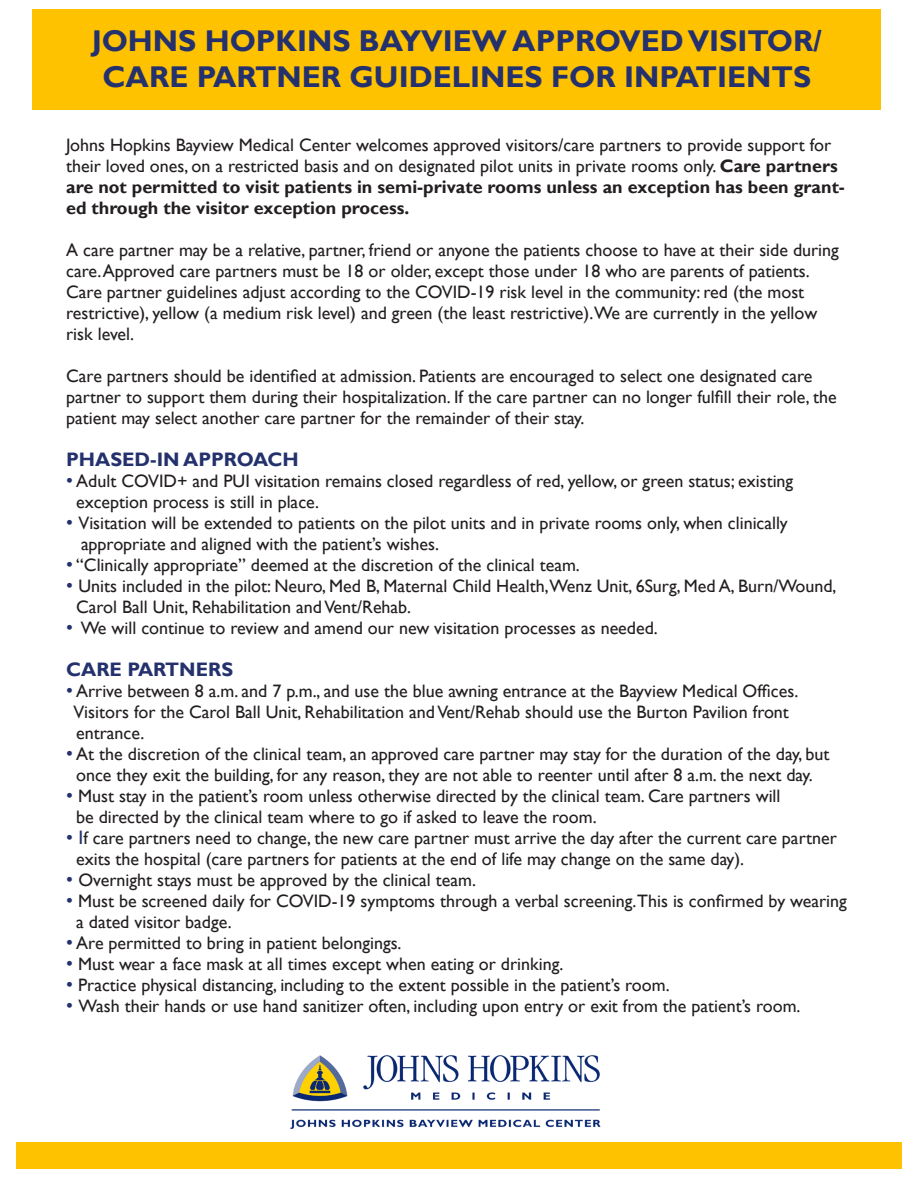
<style>
.page{position:relative;width:918px;height:1188px;background:#fff}
.page>*{position:absolute;margin:0;border:0;box-sizing:border-box;transform-origin:0 0}
.t1{font:700 30px "Gill Sans";color:#24316d}
.t2{font:700 19.5px "Gill Sans";color:#24316d}
.t3{font:18px/21px "Gill Sans";color:#231f20}
.s1{font-weight:700}
.s2{font-size:19.5px;color:#24316d}
</style>
<div class="page">
<div style="left:32px;top:10px;width:849px;height:100px;background:#fec200"></div>
<img style="left:290px;top:1055px;width:311px;height:74px">
<div style="left:16px;top:1142px;width:886px;height:27px;background:#fec200"></div>
<p class="t1" style="left:92px;top:23px;width:732px">JOHNS HOPKINS BAYVIEW APPROVED VISITOR/</p>
<p class="t1" style="left:102px;top:59px;width:710px">CARE PARTNER GUIDELINES FOR INPATIENTS</p>
<p class="t3" style="left:66px;top:135px;width:780px">Johns Hopkins Bayview Medical Center welcomes approved visitors/care partners to provide support for their loved ones, on a restricted basis and on designated pilot units in private rooms only. <span class="s1">Care partners are not permitted to visit patients in semi-private rooms unless an exception has been grant&shy;ed through the visitor exception process.</span></p>
<p class="t3" style="left:66px;top:240px;width:774px">A care partner may be a relative, partner, friend or anyone the patients choose to have at their side during care. Approved care partners must be 18 or older, except those under 18 who are parents of patients.<br>Care partner guidelines adjust according to the COVID-19 risk level in the community: red (the most restrictive), yellow (a medium risk level) and green (the least restrictive).We are currently in the yellow risk level.</p>
<p class="t3" style="left:66px;top:366px;width:772px">Care partners should be identified at admission. Patients are encouraged to select one designated care partner to support them during their hospitalization. If the care partner can no longer fulfill their role, the patient may select another care partner for the remainder of their stay.</p>
<p class="t2" style="left:66px;top:448px;width:234px">PHASED-IN APPROACH</p>
<p class="t3" style="left:76px;top:471px;width:719px;text-indent:-10px"><span class="s2">•</span> Adult COVID+ and PUI visitation remains closed regardless of red, yellow, or green status; existing exception process is still in place.</p>
<p class="t3" style="left:81px;top:513px;width:708px;text-indent:-15px"><span class="s2">•</span> Visitation will be extended to patients on the pilot units and in private rooms only, when clinically appropriate and aligned with the patient’s wishes.</p>
<p class="t3" style="left:66px;top:555px;width:515px"><span class="s2">•</span> “Clinically appropriate” deemed at the discretion of the clinical team.</p>
<p class="t3" style="left:76px;top:576px;width:762px;text-indent:-10px"><span class="s2">•</span> Units included in the pilot: Neuro, Med B, Maternal Child Health,Wenz Unit, 6Surg, Med A, Burn/Wound,<br>Carol Ball Unit, Rehabilitation and Vent/Rehab.</p>
<p class="t3" style="left:66px;top:618px;width:593px"><span class="s2">•</span> We will continue to review and amend our new visitation processes as needed.</p>
<p class="t2" style="left:66px;top:658px;width:168px">CARE PARTNERS</p>
<p class="t3" style="left:73px;top:681px;width:726px;text-indent:-7px"><span class="s2">•</span> Arrive between 8 a.m. and 7 p.m., and use the blue awning entrance at the Bayview Medical Offices.<br>Visitors for the Carol Ball Unit, Rehabilitation and Vent/Rehab should use the Burton Pavilion front entrance.</p>
<p class="t3" style="left:66px;top:744px;width:765px;text-align:center"><span class="s2">•</span> At the discretion of the clinical team, an approved care partner may stay for the duration of the day, but once they exit the building, for any reason, they are not able to reenter until after 8 a.m. the next day.</p>
<p class="t3" style="left:76px;top:786px;width:706px;text-indent:-10px"><span class="s2">•</span> Must stay in the patient’s room unless otherwise directed by the clinical team. Care partners will be directed by the clinical team where to go if asked to leave the room.</p>
<p class="t3" style="left:76px;top:828px;width:762px;text-indent:-10px"><span class="s2">• I</span>f care partners need to change, the new care partner must arrive the day after the current care partner exits the hospital (care partners for patients at the end of life may change on the same day).</p>
<p class="t3" style="left:66px;top:870px;width:411px"><span class="s2">•</span> Overnight stays must be approved by the clinical team.</p>
<p class="t3" style="left:76px;top:891px;width:772px;text-indent:-10px"><span class="s2">•</span> Must be screened daily for COVID-19 symptoms through a verbal screening.This is confirmed by wearing a dated visitor badge.</p>
<p class="t3" style="left:66px;top:933px;width:337px"><span class="s2">•</span> Are permitted to bring in patient belongings.</p>
<p class="t3" style="left:66px;top:954px;width:499px"><span class="s2">•</span> Must wear a face mask at all times except when eating or drinking.</p>
<p class="t3" style="left:66px;top:975px;width:605px"><span class="s2">•</span> Practice physical distancing, including to the extent possible in the patient’s room.</p>
<p class="t3" style="left:66px;top:996px;width:736px"><span class="s2">•</span> Wash their hands or use hand sanitizer often, including upon entry or exit from the patient’s room.</p>
</div>
